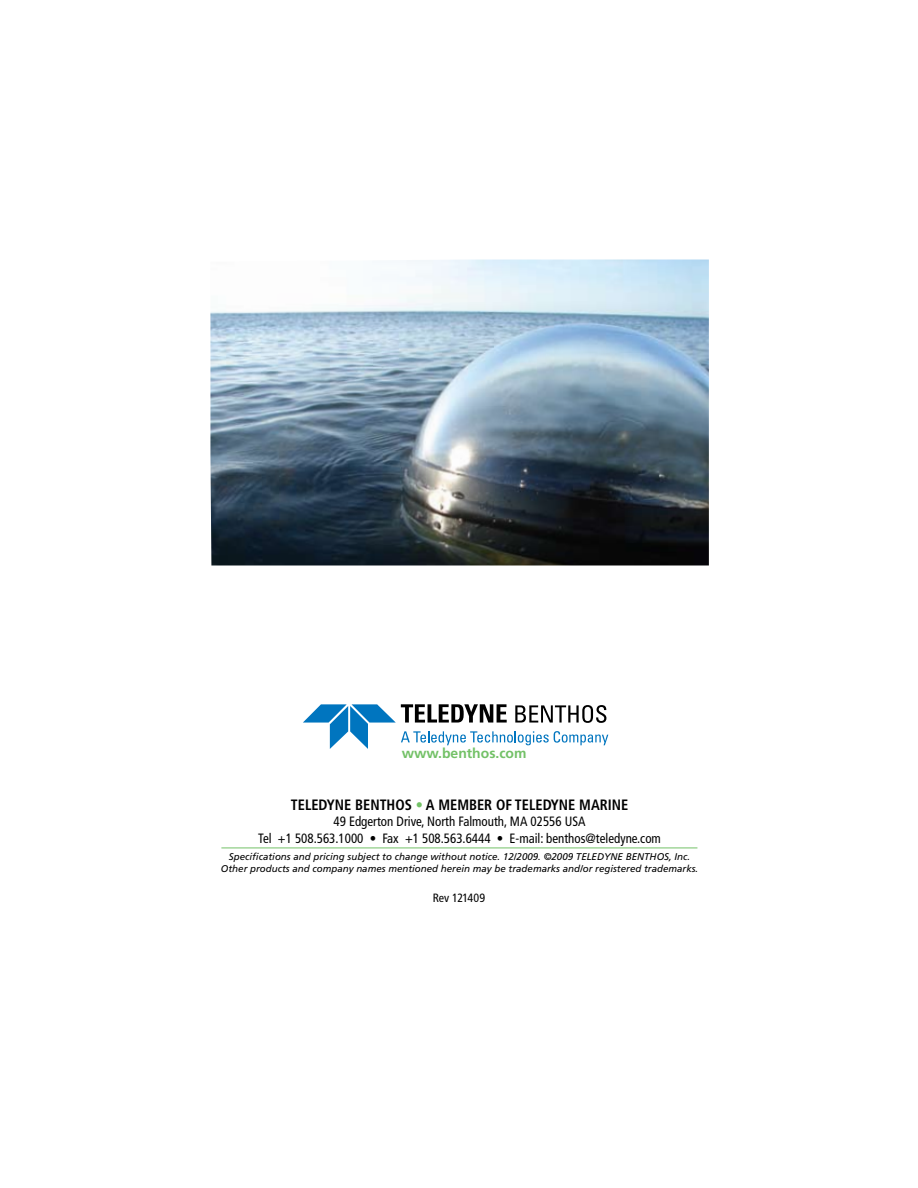
<style>
.page{position:relative;width:918px;height:1188px;background:#fff}
.page>*{position:absolute;margin:0;border:0;box-sizing:border-box;transform-origin:0 0}
.t1{font:700 condensed 15px "Frutiger LT Std";color:#000;scale:.96 1}
.t2{font:700 13.95px "Frutiger LT Std";color:#73c167}
.t3{font:condensed 13.5px/16.5px "Frutiger LT Std";color:#000;text-align:center;scale:.96 1}
.t4{font:condensed 12px "Frutiger LT Std";letter-spacing:-.005em;color:#000}
.t5{font:italic 9.75px/11.7px "Frutiger LT Std";color:#000;text-align:center}
.s1{color:#73c167}
</style>
<div class="page">
<svg style="left:303px;top:704px;width:305px;height:45px"></svg>
<hr style="left:221px;top:848px;width:476px;height:1px;background:#73c167">
<img style="left:210px;top:260px;width:499px;height:306px">
<h2 class="t2" style="left:402px;top:745px;width:126px">www.benthos.com</h2>
<h1 class="t1" style="left:291px;top:796px;width:353px">TELEDYNE BENTHOS <span class="s1">•</span> A MEMBER OF TELEDYNE MARINE</h1>
<h3 class="t3" style="left:258px;top:813px;width:421px">49 Edgerton Drive, North Falmouth, MA 02556 USA<br>Tel +1 508.563.1000 • Fax +1 508.563.6444 • E-mail: benthos@teledyne.com</h3>
<p class="t5" style="left:221px;top:851px;width:479px">Specifications and pricing subject to change without notice. 12/2009. ©2009 TELEDYNE BENTHOS, Inc.<br>Other products and company names mentioned herein may be trademarks and/or registered trademarks.</p>
<p class="t4" style="left:433px;top:890px;width:54px">Rev 121409</p>
</div>
